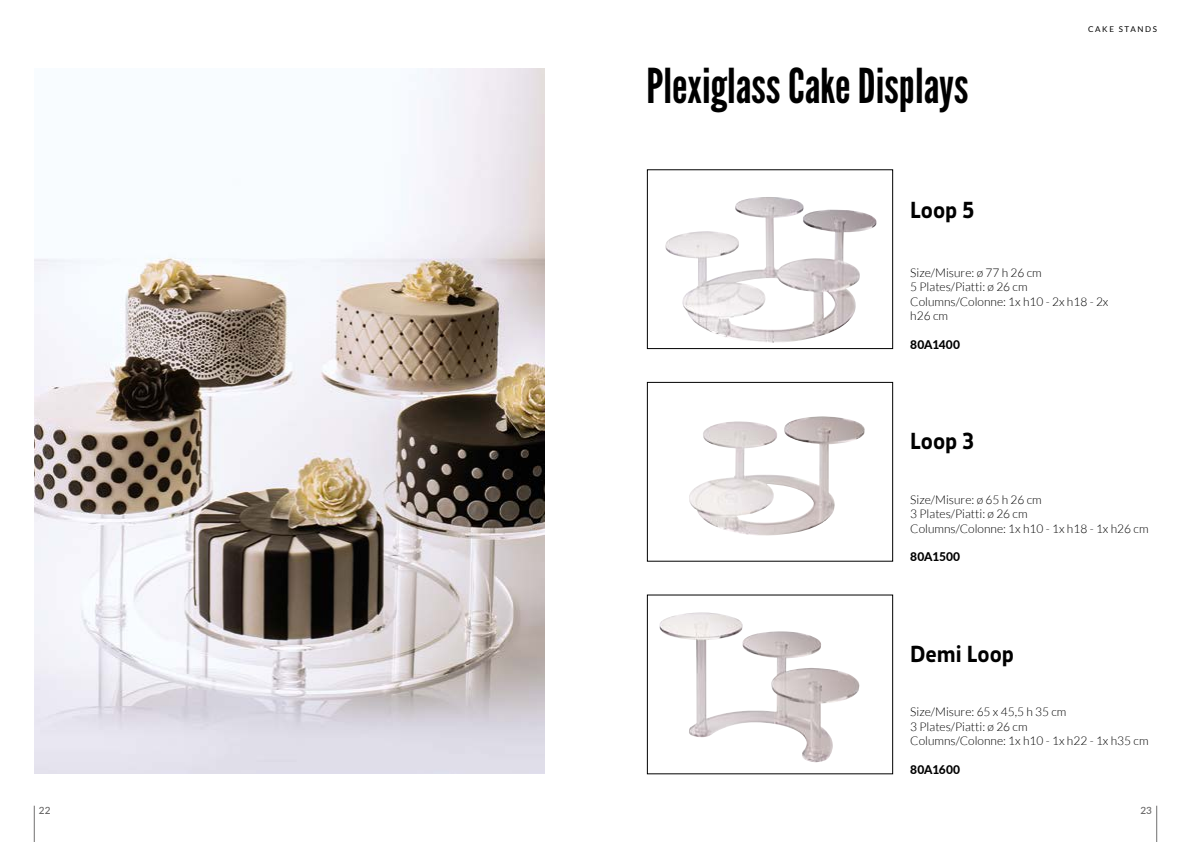
<style>
.page{position:relative;width:1191px;height:842px;background:#fff}
.page>*{position:absolute;margin:0;border:0;box-sizing:border-box;transform-origin:0 0}
.t1{font:48px "League Gothic";color:#000}
.t2{font:700 22px "Ligurino Rg";letter-spacing:-.005em;color:#000}
.t3{font:300 12px/14.4px "Lato";color:#000}
.t4{font:800 12px "Lato";letter-spacing:-.01em;color:#000}
.t5{font:500 10px "Lato";color:#646363}
.t6{font:8px "Lato";letter-spacing:.2em;color:#000}
</style>
<div class="page">
<img style="left:34px;top:68px;width:510px;height:706px">
<img style="left:659px;top:612px;width:201px;height:151px">
<img style="left:689px;top:416px;width:176px;height:120px">
<div style="left:647px;top:382px;width:245px;height:179px;border:1px solid #000"></div>
<img style="left:665px;top:197px;width:212px;height:146px">
<div style="left:647px;top:170px;width:245px;height:179px;border:1px solid #000"></div>
<hr style="left:34px;top:806px;width:1px;height:36px;background:#706f6f">
<hr style="left:1156px;top:806px;width:1px;height:36px;background:#706f6f">
<h1 class="t1" style="left:646px;top:58px;width:324px">Plexiglass Cake Displays</h1>
<h2 class="t2" style="left:910px;top:192px;width:66px">Loop 5</h2>
<p class="t6" style="left:1088px;top:25px;width:70px">CAKE STANDS</p>
<p class="t3" style="left:910px;top:265px;width:200px">Size/Misure: ø 77 h 26 cm<br>5 Plates/Piatti: ø 26 cm<br>Columns/Colonne: 1x h10 - 2x h18 - 2x h26 cm</p>
<p class="t4" style="left:910px;top:335px;width:51px">80A1400</p>
<h2 class="t2" style="left:910px;top:423px;width:65px">Loop 3</h2>
<p class="t3" style="left:910px;top:492px;width:240px">Size/Misure: ø 65 h 26 cm<br>3 Plates/Piatti: ø 26 cm<br>Columns/Colonne: 1x h10 - 1x h18 - 1x h26 cm</p>
<p class="t4" style="left:910px;top:548px;width:52px">80A1500</p>
<h2 class="t2" style="left:910px;top:636px;width:105px">Demi Loop</h2>
<p class="t3" style="left:910px;top:705px;width:240px">Size/Misure: 65 x 45,5 h 35 cm<br>3 Plates/Piatti: ø 26 cm<br>Columns/Colonne: 1x h10 - 1x h22 - 1x h35 cm</p>
<p class="t4" style="left:910px;top:761px;width:51px">80A1600</p>
<p class="t5" style="left:39px;top:803px;width:13px">22</p>
<p class="t5" style="left:1140px;top:803px;width:13px">23</p>
</div>
